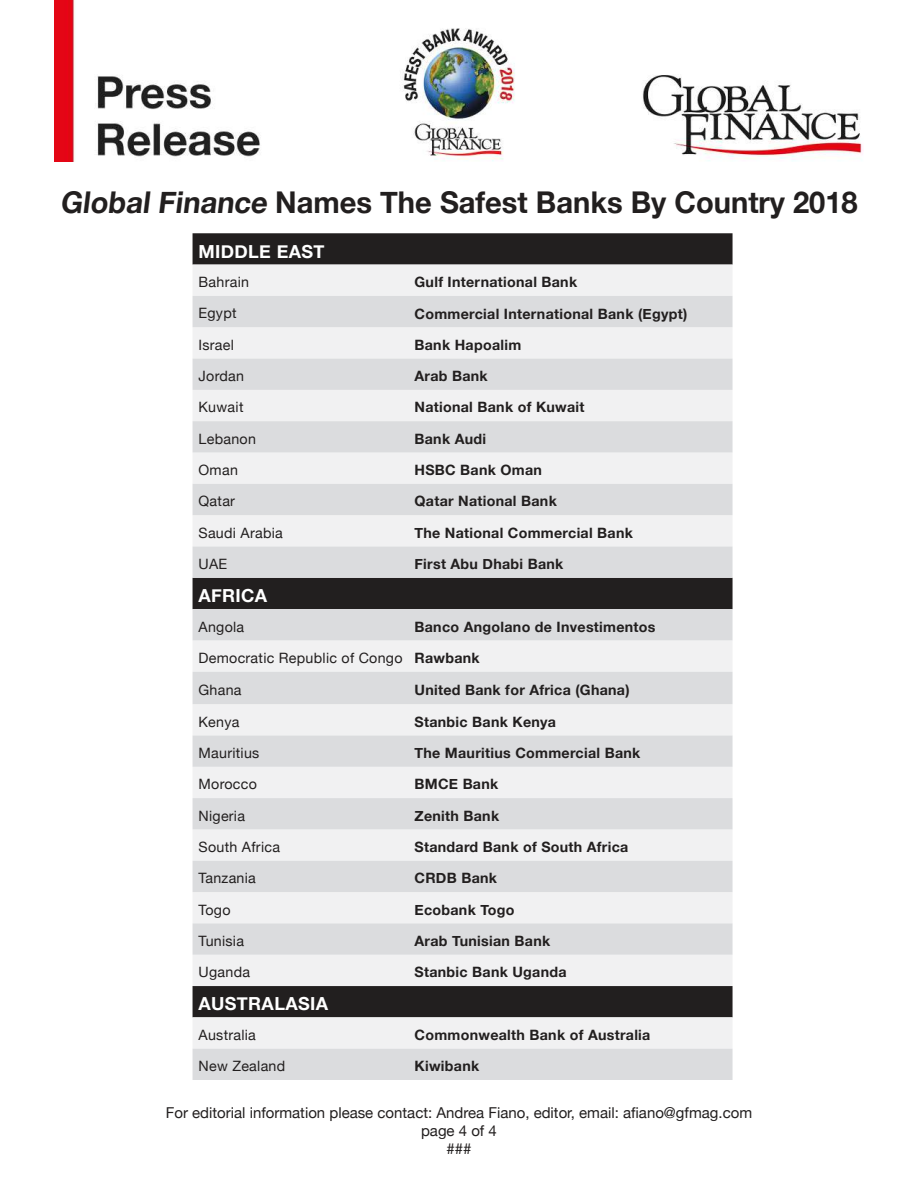
<style>
.page{position:relative;width:918px;height:1188px;background:#fff}
.page>*{position:absolute;margin:0;border:0;box-sizing:border-box;transform-origin:0 0}
.t1{font:700 30px "Helvetica Neue";color:#221f1f}
.t2{font:700 18px "Helvetica Neue";letter-spacing:.02em;color:#fff}
.t3{font:15px/18px "Helvetica Neue";color:#221f1f;text-align:center}
.t4{font:700 14.25px/31.2px "Helvetica Neue";letter-spacing:.02em;color:#221f1f}
.t5{font:14.25px "Helvetica Neue";letter-spacing:.02em;color:#221f1f}
.s1{font-weight:400}
</style>
<div class="page">
<div style="left:193px;top:233px;width:540px;height:32px;background:#221f1f"></div>
<div style="left:193px;top:265px;width:539px;height:31px;background:#f1f1f2"></div>
<svg style="left:193px;top:296px;width:540px;height:784px;fill:#dbdcde"></svg>
<img style="left:54px;top:0;width:809px;height:162px">
<h1 class="t1" style="left:60px;top:189px;width:799px">Global Finance Names The Safest Banks By Country 2018</h1>
<p class="t2" style="left:199px;top:244px;width:127px">MIDDLE EAST</p>
<p class="t5" style="left:199px;top:277px;width:52px">Bahrain</p>
<p class="t4" style="left:415px;top:267px;width:164px">Gulf International Bank</p>
<p class="t5" style="left:199px;top:308px;width:40px">Egypt</p>
<p class="t4" style="left:415px;top:299px;width:274px">Commercial International Bank (Egypt)</p>
<p class="t5" style="left:199px;top:339px;width:37px">Israel</p>
<p class="t4" style="left:415px;top:330px;width:108px">Bank Hapoalim</p>
<p class="t5" style="left:199px;top:371px;width:47px">Jordan</p>
<p class="t4" style="left:415px;top:361px;width:75px">Arab Bank</p>
<p class="t5" style="left:199px;top:402px;width:46px">Kuwait</p>
<p class="t4" style="left:415px;top:393px;width:172px">National Bank of Kuwait</p>
<p class="t5" style="left:199px;top:433px;width:59px">Lebanon</p>
<p class="t4" style="left:415px;top:424px;width:73px">Bank Audi</p>
<p class="t5" style="left:199px;top:465px;width:41px">Oman</p>
<p class="t4" style="left:415px;top:455px;width:129px">HSBC Bank Oman</p>
<p class="t5" style="left:199px;top:496px;width:38px">Qatar</p>
<p class="t4" style="left:415px;top:487px;width:144px">Qatar National Bank</p>
<p class="t5" style="left:199px;top:527px;width:86px">Saudi Arabia</p>
<p class="t4" style="left:415px;top:518px;width:220px">The National Commercial Bank</p>
<p class="t5" style="left:199px;top:559px;width:30px">UAE</p>
<p class="t4" style="left:415px;top:549px;width:150px">First Abu Dhabi Bank</p>
<p class="t2" style="left:199px;top:588px;width:70px">AFRICA</p>
<p class="t5" style="left:199px;top:621px;width:47px">Angola</p>
<p class="t4" style="left:199px;top:612px;width:459px;text-indent:216px">Banco Angolano de Investimentos<br><span class="s1">Democratic Republic of Congo</span> Rawbank</p>
<p class="t5" style="left:199px;top:684px;width:45px">Ghana</p>
<p class="t4" style="left:415px;top:675px;width:217px">United Bank for Africa (Ghana)</p>
<p class="t5" style="left:199px;top:716px;width:42px">Kenya</p>
<p class="t4" style="left:415px;top:707px;width:143px">Stanbic Bank Kenya</p>
<p class="t5" style="left:199px;top:748px;width:62px">Mauritius</p>
<p class="t4" style="left:415px;top:738px;width:227px">The Mauritius Commercial Bank</p>
<p class="t5" style="left:199px;top:779px;width:60px">Morocco</p>
<p class="t4" style="left:415px;top:770px;width:85px">BMCE Bank</p>
<p class="t5" style="left:199px;top:810px;width:48px">Nigeria</p>
<p class="t4" style="left:415px;top:801px;width:86px">Zenith Bank</p>
<p class="t5" style="left:199px;top:841px;width:83px">South Africa</p>
<p class="t4" style="left:415px;top:832px;width:215px">Standard Bank of South Africa</p>
<p class="t5" style="left:199px;top:873px;width:59px">Tanzania</p>
<p class="t4" style="left:415px;top:864px;width:84px">CRDB Bank</p>
<p class="t5" style="left:199px;top:904px;width:33px">Togo</p>
<p class="t4" style="left:415px;top:895px;width:101px">Ecobank Togo</p>
<p class="t5" style="left:199px;top:935px;width:47px">Tunisia</p>
<p class="t4" style="left:415px;top:926px;width:137px">Arab Tunisian Bank</p>
<p class="t5" style="left:199px;top:967px;width:53px">Uganda</p>
<p class="t4" style="left:415px;top:958px;width:154px">Stanbic Bank Uganda</p>
<p class="t2" style="left:199px;top:996px;width:131px">AUSTRALASIA</p>
<p class="t5" style="left:199px;top:1029px;width:59px">Australia</p>
<p class="t4" style="left:415px;top:1020px;width:237px">Commonwealth Bank of Australia</p>
<p class="t5" style="left:199px;top:1061px;width:88px">New Zealand</p>
<p class="t4" style="left:415px;top:1051px;width:66px">Kiwibank</p>
<p class="t3" style="left:166px;top:1104px;width:588px">For editorial information please contact: Andrea Fiano, editor, email: a昀椀ano@gfmag.com page 4 of 4<br>###</p>
</div>
